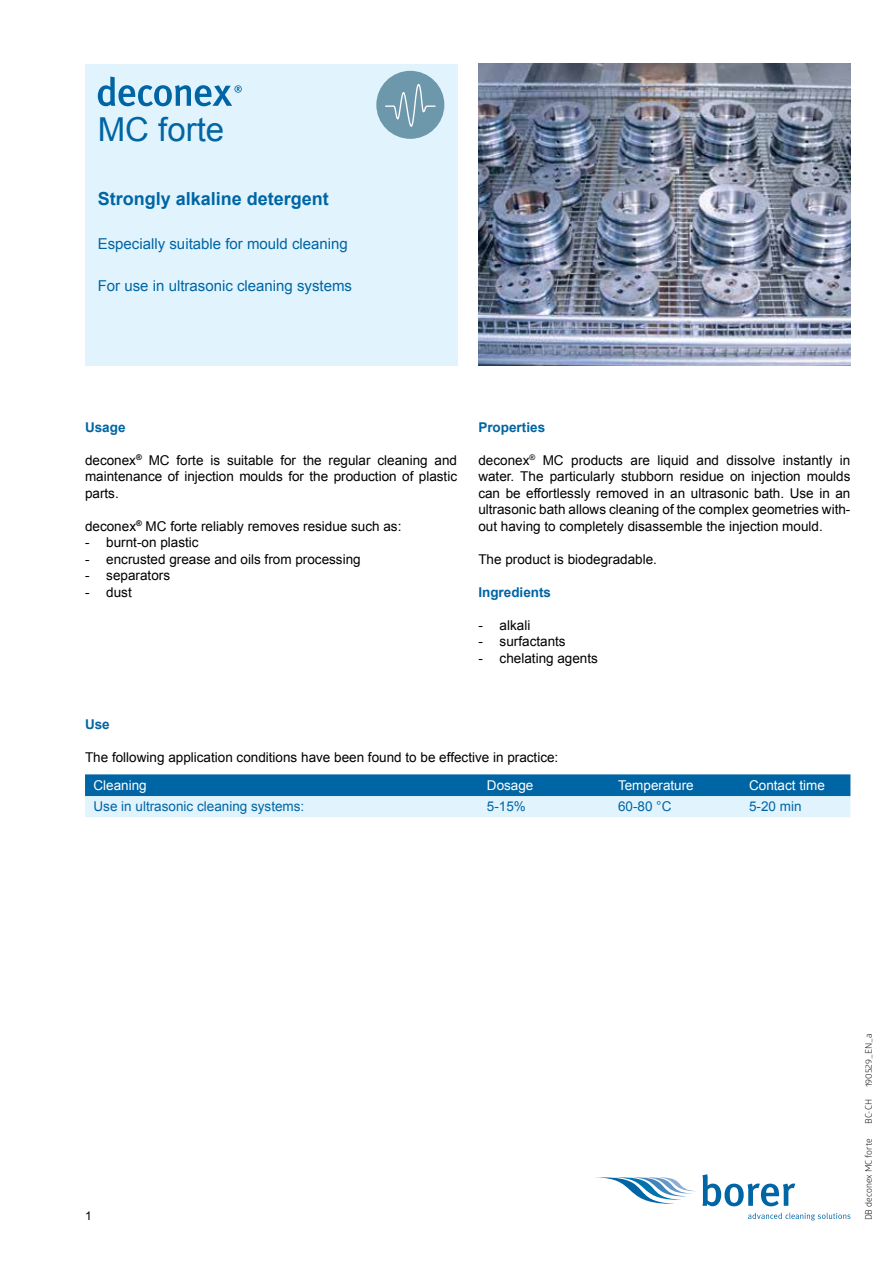
<style>
.page{position:relative;width:893px;height:1263px;background:#fff}
.page>*{position:absolute;margin:0;border:0;box-sizing:border-box;transform-origin:0 0}
.t1{font:33px "Arial";color:#0065a4}
.t2{font:700 18px "Arial";color:#0065a4}
.t3{font:15px "Arial";color:#0065a4}
.t4{font:13.5px/16.5px "Arial";color:#000;text-align:justify}
.t5{font:13.5px "Arial";color:#0065a4}
.t6{font:13.5px "Arial";color:#fff}
.t7{font:700 13.5px "Arial";color:#0065a4}
.t8{font:12px "Arial";color:#000}
.t9{font:9px "Glober";color:#000}
</style>
<div class="page">
<div style="left:85px;top:64px;width:372px;height:302px;background:#e1f4fd"></div>
<svg style="left:98px;top:77px;width:144px;height:29px"></svg>
<svg style="left:595px;top:1174px;width:200px;height:32px"></svg>
<svg style="left:748px;top:1213px;width:102px;height:7px"></svg>
<div style="left:376px;top:71px;width:68px;height:68px;background:#6d98ac;border-radius:50%"></div>
<svg style="left:384px;top:84px;width:52px;height:43px"></svg>
<img style="left:478px;top:64px;width:372px;height:302px">
<svg style="left:85px;top:774px;width:765px;height:43px;background:#70acd0"></svg>
<h1 class="t1" style="left:98px;top:107px;width:128px">MC forte</h1>
<h2 class="t2" style="left:98px;top:186px;width:233px">Strongly alkaline detergent</h2>
<p class="t3" style="left:98px;top:233px;width:252px">Especially suitable for mould cleaning</p>
<p class="t3" style="left:98px;top:275px;width:256px">For use in ultrasonic cleaning systems</p>
<p class="t7" style="left:85px;top:417px;width:42px">Usage</p>
<p class="t4" style="left:85px;top:451px;width:374px">deconex<sup>®</sup> MC forte is suitable for the regular cleaning and maintenance of injection moulds for the production of plastic parts.</p>
<p class="t4" style="left:85px;top:517px;width:318px">deconex<sup>®</sup> MC forte reliably removes residue such as:</p>
<p class="t4" style="left:85px;top:534px;width:115px">- burnt-on plastic</p>
<p class="t4" style="left:85px;top:550px;width:277px">- encrusted grease and oils from processing</p>
<p class="t4" style="left:85px;top:567px;width:87px">- separators</p>
<p class="t4" style="left:85px;top:583px;width:48px">- dust</p>
<p class="t7" style="left:478px;top:417px;width:68px">Properties</p>
<p class="t4" style="left:478px;top:451px;width:374px">deconex<sup>®</sup> MC products are liquid and dissolve instantly in water. The particularly stubborn residue on injection moulds can be effortlessly removed in an ultrasonic bath. Use in an ultrasonic bath allows cleaning of the complex geometries with&shy;out having to completely disassemble the injection mould.</p>
<p class="t4" style="left:478px;top:550px;width:180px">The product is biodegradable.</p>
<p class="t7" style="left:478px;top:582px;width:74px">Ingredients</p>
<p class="t4" style="left:478px;top:616px;width:54px">- alkali</p>
<p class="t4" style="left:478px;top:633px;width:89px">- surfactants</p>
<p class="t4" style="left:478px;top:649px;width:121px">- chelating agents</p>
<p class="t7" style="left:85px;top:714px;width:26px">Use</p>
<p class="t4" style="left:85px;top:748px;width:475px">The following application conditions have been found to be effective in practice:</p>
<p class="t6" style="left:94px;top:776px;width:55px">Cleaning</p>
<p class="t6" style="left:487px;top:776px;width:48px">Dosage</p>
<p class="t6" style="left:618px;top:776px;width:77px">Temperature</p>
<p class="t6" style="left:749px;top:776px;width:77px">Contact time</p>
<p class="t5" style="left:94px;top:797px;width:212px">Use in ultrasonic cleaning systems:</p>
<p class="t5" style="left:487px;top:797px;width:41px">5-15%</p>
<p class="t5" style="left:618px;top:797px;width:55px">60-80 °C</p>
<p class="t5" style="left:749px;top:797px;width:54px">5-20 min</p>
<p class="t8" style="left:85px;top:1208px;width:8px">1</p>
<p class="t9" style="left:862px;top:1087px;width:55px;rotate:-90deg">190529_EN_a</p>
<p class="t9" style="left:862px;top:1124px;width:26px;rotate:-90deg">BC-CH</p>
<p class="t9" style="left:862px;top:1220px;width:83px;rotate:-90deg">DB deconex MC forte</p>
</div>
